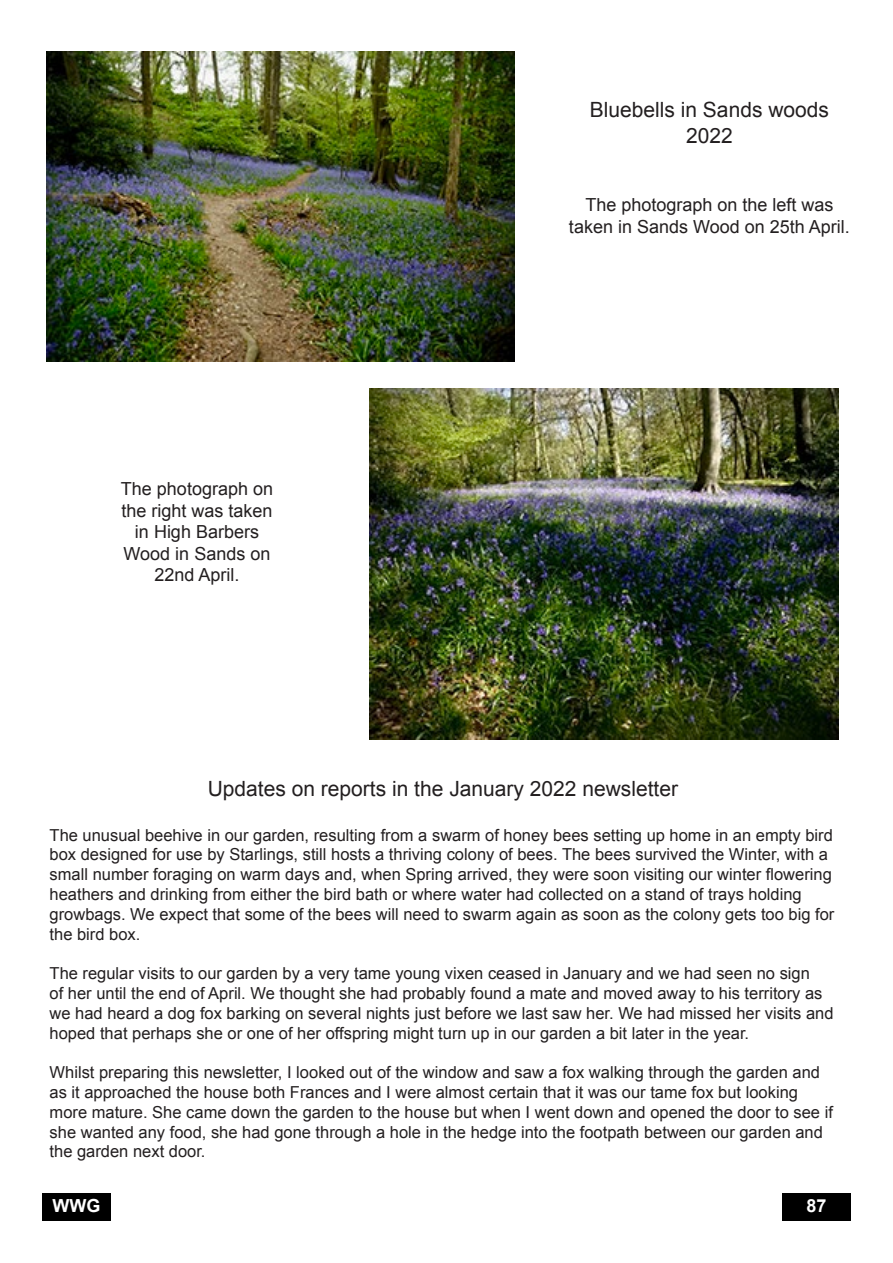
<style>
.page{position:relative;width:893px;height:1263px;background:#fff}
.page>*{position:absolute;margin:0;border:0;box-sizing:border-box;transform-origin:0 0}
.t1{font:21px/25.2px "Arial";color:#231f20;text-align:center}
.t2{font:18px/21.6px "Arial";color:#231f20;text-align:center}
.t3{font:700 18px "Arial";color:#fff}
.t4{font:16.5px/19.8px "Arial";color:#231f20}
</style>
<div class="page">
<div style="left:43px;top:1193px;width:68px;height:27px;background:#000"></div>
<div style="left:782px;top:1193px;width:68px;height:27px;background:#000"></div>
<img style="left:47px;top:51px;width:468px;height:311px">
<img style="left:370px;top:389px;width:468px;height:351px">
<p class="t1" style="left:590px;top:98px;width:241px">Bluebells in Sands woods<br>2022</p>
<p class="t2" style="left:121px;top:478px;width:154px">The photograph on the right was taken in High Barbers<br>Wood in Sands on<br>22nd April.</p>
<p class="t2" style="left:569px;top:194px;width:282px">The photograph on the left was taken in Sands Wood on 25th April.</p>
<p class="t1" style="left:208px;top:776px;width:472px">Updates on reports in the January 2022 newsletter</p>
<p class="t4" style="left:50px;top:825px;width:786px">The unusual beehive in our garden, resulting from a swarm of honey bees setting up home in an empty bird box designed for use by Starlings, still hosts a thriving colony of bees. The bees survived the Winter, with a small number foraging on warm days and, when Spring arrived, they were soon visiting our winter flowering heathers and drinking from either the bird bath or where water had collected on a stand of trays holding growbags. We expect that some of the bees will need to swarm again as soon as the colony gets too big for the bird box.</p>
<p class="t4" style="left:50px;top:964px;width:785px">The regular visits to our garden by a very tame young vixen ceased in January and we had seen no sign<br>of her until the end of April. We thought she had probably found a mate and moved away to his territory as we had heard a dog fox barking on several nights just before we last saw her. We had missed her visits and hoped that perhaps she or one of her offspring might turn up in our garden a bit later in the year.</p>
<p class="t4" style="left:50px;top:1063px;width:785px">Whilst preparing this newsletter, I looked out of the window and saw a fox walking through the garden and as it approached the house both Frances and I were almost certain that it was our tame fox but looking more mature. She came down the garden to the house but when I went down and opened the door to see if she wanted any food, she had gone through a hole in the hedge into the footpath between our garden and the garden next door.</p>
<p class="t3" style="left:53px;top:1194px;width:49px">WWG</p>
<p class="t3" style="left:806px;top:1194px;width:22px">87</p>
</div>
